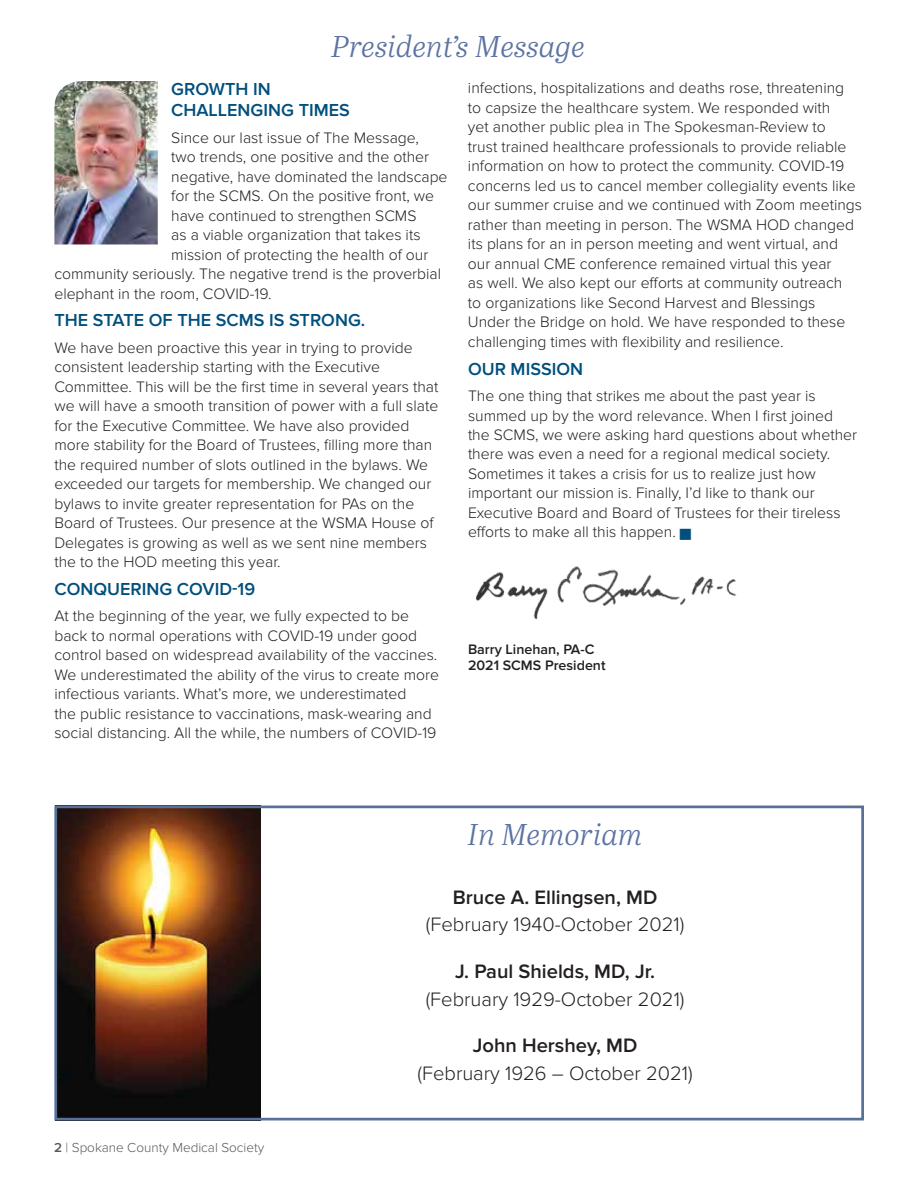
<style>
.page{position:relative;width:918px;height:1188px;background:#fff}
.page>*{position:absolute;margin:0;border:0;box-sizing:border-box;transform-origin:0 0}
.t1{font:italic 30px "Abril Text Lt";letter-spacing:-.005em;color:#5c73a2}
.t2{font:300 20.25px "Proxima Nova";color:#231f20}
.t3{font:600 20.25px "Proxima Nova";color:#231f20}
.t4{font:600 18px/21px "Proxima Nova";color:#004f7d}
.t5{font:300 15.75px/19.5px "Proxima Nova";color:#231f20}
.t6{font:600 14.25px/16.5px "Proxima Nova";color:#231f20}
.t7{font:300 13.5px "Proxima Nova";color:#58595b}
.s1{color:#004f7e}
.s2{font-weight:600}
</style>
<div class="page">
<img style="left:54px;top:81px;width:104px;height:163px">
<img style="left:475px;top:566px;width:262px;height:53px">
<img style="left:58px;top:810px;width:202px;height:306px">
<div style="left:54px;top:806px;width:810px;height:314px;border:3px solid #587198"></div>
<h1 class="t1" style="left:331px;top:25px;width:255px">President’s Message</h1>
<p class="t4" style="left:171px;top:79px;width:180px">GROWTH IN<br>CHALLENGING TIMES</p>
<p class="t5" style="left:171px;top:128px;width:249px">Since our last issue of The Message,</p>
<p class="t5" style="left:171px;top:147px;width:259px">two trends, one positive and the other</p>
<p class="t5" style="left:171px;top:167px;width:278px">negative, have dominated the landscape</p>
<p class="t5" style="left:171px;top:186px;width:264px">for the SCMS. On the positive front, we</p>
<p class="t5" style="left:171px;top:206px;width:247px">have continued to strengthen SCMS</p>
<p class="t5" style="left:171px;top:225px;width:251px">as a viable organization that takes its</p>
<p class="t5" style="left:171px;top:245px;width:259px">mission of protecting the health of our</p>
<p class="t5" style="left:54px;top:264px;width:388px">community seriously. The negative trend is the proverbial</p>
<p class="t5" style="left:54px;top:284px;width:219px">elephant in the room, COVID-19.</p>
<p class="t4" style="left:54px;top:310px;width:312px">THE STATE OF THE SCMS IS STRONG.</p>
<p class="t5" style="left:54px;top:338px;width:386px">We have been proactive this year in trying to provide consistent leadership starting with the Executive Committee. This will be the first time in several years that we will have a smooth transition of power with a full slate for the Executive Committee. We have also provided more stability for the Board of Trustees, filling more than the required number of slots outlined in the bylaws. We exceeded our targets for membership. We changed our bylaws to invite greater representation for PAs on the Board of Trustees. Our presence at the WSMA House of Delegates is growing as well as we sent nine members the to the HOD meeting this year.</p>
<p class="t4" style="left:54px;top:579px;width:202px">CONQUERING COVID-19</p>
<p class="t5" style="left:54px;top:606px;width:386px">At the beginning of the year, we fully expected to be back to normal operations with COVID-19 under good control based on widespread availability of the vaccines.<br>We underestimated the ability of the virus to create more infectious variants. What’s more, we underestimated<br>the public resistance to vaccinations, mask-wearing and social distancing. All the while, the numbers of COVID-19</p>
<p class="t5" style="left:468px;top:79px;width:396px">infections, hospitalizations and deaths rose, threatening<br>to capsize the healthcare system. We responded with<br>yet another public plea in The Spokesman-Review to<br>trust trained healthcare professionals to provide reliable information on how to protect the community. COVID-19 concerns led us to cancel member collegiality events like our summer cruise and we continued with Zoom meetings rather than meeting in person. The WSMA HOD changed its plans for an in person meeting and went virtual, and our annual CME conference remained virtual this year<br>as well. We also kept our efforts at community outreach<br>to organizations like Second Harvest and Blessings<br>Under the Bridge on hold. We have responded to these challenging times with flexibility and resilience.</p>
<p class="t4" style="left:468px;top:359px;width:117px">OUR MISSION</p>
<p class="t5" style="left:468px;top:386px;width:391px">The one thing that strikes me about the past year is summed up by the word relevance. When I first joined the SCMS, we were asking hard questions about whether there was even a need for a regional medical society.<br>Sometimes it takes a crisis for us to realize just how important our mission is. Finally, I’d like to thank our Executive Board and Board of Trustees for their tireless efforts to make all this happen. <span class="s1">■</span></p>
<p class="t6" style="left:468px;top:641px;width:139px">Barry Linehan, PA-C<br>2021 SCMS President</p>
<h1 class="t1" style="left:468px;top:813px;width:176px">In Memoriam</h1>
<p class="t7" style="left:54px;top:1140px;width:212px"><span class="s2">2</span> | Spokane County Medical Society</p>
<p class="t3" style="left:453px;top:885px;width:206px">Bruce A. Ellingsen, MD</p>
<p class="t2" style="left:426px;top:913px;width:260px">(February 1940-October 2021)</p>
<p class="t3" style="left:455px;top:960px;width:201px">J. Paul Shields, MD, Jr.</p>
<p class="t2" style="left:426px;top:987px;width:260px">(February 1929-October 2021)</p>
<p class="t3" style="left:473px;top:1034px;width:166px">John Hershey, MD</p>
<p class="t2" style="left:418px;top:1062px;width:277px">(February 1926 – October 2021)</p>
</div>
